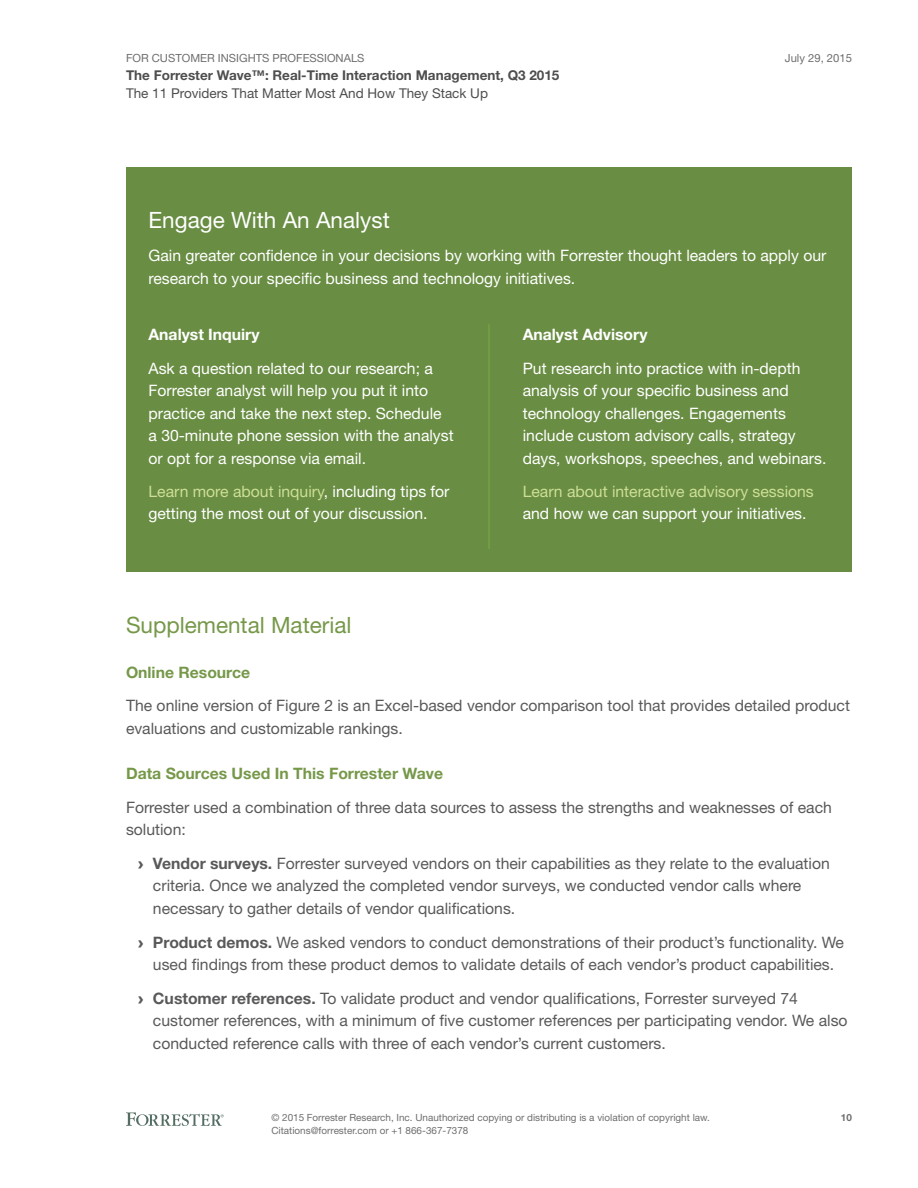
<style>
.page{position:relative;width:918px;height:1188px;background:#fff}
.page>*{position:absolute;margin:0;border:0;box-sizing:border-box;transform-origin:0 0}
.t1{font:22.5px "Helvetica Neue LT Std";color:#769849}
.t2{font:22.5px "Helvetica Neue LT Std";color:#fff}
.t3{font:15.75px/22.5px "Helvetica Neue LT Std";color:#59595b}
.t4{font:15.75px/22.5px "Helvetica Neue LT Std";color:#fff}
.t5{font:700 15.75px "Helvetica Neue LT Std";color:#769849}
.t6{font:15.75px "Helvetica Neue LT Std";color:#cddf96}
.t7{font:700 15.75px "Helvetica Neue LT Std";color:#fff}
.t8{font:700 13.5px "Helvetica Neue LT Std";color:#4e4e50}
.t9{font:13.5px "Helvetica Neue LT Std";color:#4e4e50}
.t10{font:11.25px "Helvetica Neue LT Std";color:#6d6e70}
.t11{font:9.9px/12.8px "Helvetica Neue LT Std";color:#6d6e70}
.t12{font:700 9.9px "Helvetica Neue LT Std";color:#6d6e70}
.s1{color:#cddf96}
.s2{font-family:"Arial";font-weight:900}
.s3{font-weight:700}
</style>
<div class="page">
<svg style="left:126px;top:1112px;width:98px;height:14px"></svg>
<div style="left:126px;top:167px;width:726px;height:405px;background:#698d43"></div>
<hr style="left:488px;top:324px;width:2px;height:225px;background:#73a145">
<p class="t10" style="left:126px;top:51px;width:240px">For Customer Insights Professionals</p>
<p class="t8" style="left:126px;top:67px;width:435px">The Forrester Wave™: Real-Time Interaction Management, Q3 2015</p>
<p class="t9" style="left:126px;top:85px;width:364px">The 11 Providers That M atter M ost And H ow They Stack Up</p>
<p class="t10" style="left:785px;top:51px;width:69px">July 29, 2015</p>
<h1 class="t2" style="left:148px;top:206px;width:243px">Engage With An Analyst</h1>
<p class="t4" style="left:148px;top:244px;width:679px">Gain greater confidence in your decisions by working with Forrester thought leaders to apply our research to your specific business and technology initiatives.</p>
<p class="t7" style="left:148px;top:324px;width:113px">Analyst Inquiry</p>
<p class="t4" style="left:148px;top:356px;width:307px">Ask a question related to our research; a Forrester analyst will help you put it into practice and take the next step. Schedule a 30-minute phone session with the analyst or opt for a response via email.</p>
<p class="t4" style="left:148px;top:480px;width:303px"><span class="s1">Learn more about inquiry</span>, including tips for getting the most out of your discussion.</p>
<p class="t7" style="left:523px;top:324px;width:126px">Analyst Advisory</p>
<p class="t4" style="left:523px;top:356px;width:305px">Put research into practice with in-depth analysis of your specific business and technology challenges. Engagements include custom advisory calls, strategy days, workshops, speeches, and webinars.</p>
<p class="t6" style="left:523px;top:482px;width:293px">Learn about interactive advisory sessions</p>
<p class="t4" style="left:523px;top:502px;width:285px">and how we can support your initiatives.</p>
<h1 class="t1" style="left:126px;top:611px;width:227px">Supplemental M aterial</h1>
<p class="t5" style="left:126px;top:662px;width:126px">Online Resource</p>
<p class="t3" style="left:126px;top:694px;width:726px">The online version of Figure 2 is an Excel-based vendor comparison tool that provides detailed product evaluations and customizable rankings.</p>
<p class="t5" style="left:126px;top:763px;width:319px">Data Sources Used In This Forrester Wave</p>
<p class="t3" style="left:126px;top:796px;width:707px">Forrester used a combination of three data sources to assess the strengths and weaknesses of each solution:</p>
<p class="t3" style="left:153px;top:852px;width:678px;text-indent:-15px"><span class="s2">›</span> <span class="s3">Vendor surveys.</span> Forrester surveyed vendors on their capabilities as they relate to the evaluation criteria. Once we analyzed the completed vendor surveys, we conducted vendor calls where necessary to gather details of vendor qualifications.</p>
<p class="t3" style="left:138px;top:931px;width:708px;text-align:center"><span class="s2">›</span> <span class="s3">Product demos.</span> We asked vendors to conduct demonstrations of their product’s functionality. We used findings from these product demos to validate details of each vendor’s product capabilities.</p>
<p class="t3" style="left:153px;top:987px;width:696px;text-indent:-15px"><span class="s2">›</span> <span class="s3">Customer references.</span> To validate product and vendor qualifications, Forrester surveyed 74 customer references, with a minimum of five customer references per participating vendor. We also conducted reference calls with three of each vendor’s current customers.</p>
<p class="t11" style="left:272px;top:1111px;width:440px">© 2015 Forrester Research, Inc. Unauthorized copying or distributing is a violation of copyright law.<br>Citations@forrester.com or +1 866-367-7378</p>
<p class="t12" style="left:841px;top:1112px;width:13px">10</p>
</div>
